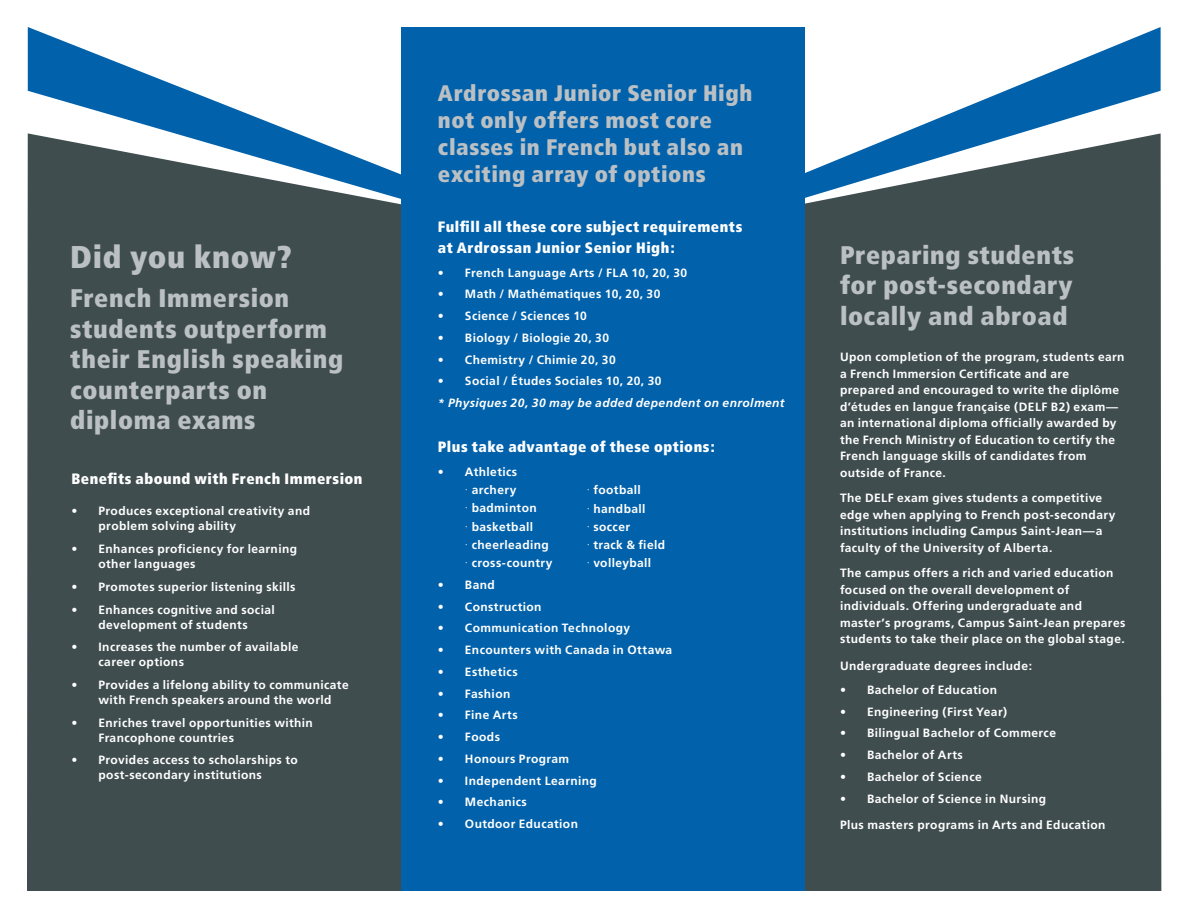
<style>
.page{position:relative;width:1188px;height:918px;background:#fff}
.page>*{position:absolute;margin:0;border:0;box-sizing:border-box;transform-origin:0 0}
._001_-_body_text{font:900 condensed 31.5px "Frutiger";letter-spacing:.02em;color:#bac0c4}
._001_-_body_text-2{font:900 condensed 25.5px/30.6px "Frutiger";letter-spacing:.025em;color:#bac0c4;text-align:justify}
._001_-_body_text-3{font:900 condensed 22.5px/27px "Frutiger";letter-spacing:.025em;color:#bac0c4}
._001_-_body_text-4{font:900 condensed 15px/21px "Frutiger";letter-spacing:.035em;color:#fff}
._001_-_body_text-5{font:700 12px/16.5px "Frutiger";letter-spacing:.035em;color:#fff}
._001_-_body_text-6{font:italic 700 12px "Frutiger";letter-spacing:.035em;color:#fff}
</style>
<div class="page">
<div style="left:27px;top:133px;width:375px;height:758px;background:#404d4f"></div>
<div style="left:805px;top:201px;width:356px;height:690px;background:#404d4f"></div>
<div style="left:402px;top:27px;width:403px;height:864px;background:#0161aa"></div>
<svg style="left:28px;top:27px;width:374px;height:174px"></svg>
<svg style="left:805px;top:27px;width:356px;height:174px"></svg>
<p class="_001_-_body_text" style="left:70px;top:237px;width:223px">Did you know?</p>
<p class="_001_-_body_text-2" style="left:70px;top:283px;width:274px;text-align:left">French Immersion students outperform their English speaking counterparts on diploma exams</p>
<p class="_001_-_body_text-4" style="left:72px;top:468px;width:293px">Benefits abound with French Immersion</p>
<p class="_001_-_body_text-5" style="left:99px;top:504px;width:213px;line-height:15px;text-indent:-27px">• Produces exceptional creativity and problem solving ability</p>
<p class="_001_-_body_text-5" style="left:99px;top:542px;width:200px;line-height:15px;text-indent:-27px">• Enhances proficiency for learning other languages</p>
<p class="_001_-_body_text-5" style="left:72px;top:579px;width:226px">• Promotes superior listening skills</p>
<p class="_001_-_body_text-5" style="left:72px;top:602px;width:205px;line-height:15px;text-align:center">• Enhances cognitive and social development of students</p>
<p class="_001_-_body_text-5" style="left:99px;top:640px;width:202px;line-height:15px;text-indent:-27px">• Increases the number of available career options</p>
<p class="_001_-_body_text-5" style="left:99px;top:677px;width:252px;line-height:15px;text-indent:-27px">• Provides a lifelong ability to communicate with French speakers around the world</p>
<p class="_001_-_body_text-5" style="left:99px;top:715px;width:216px;line-height:15px;text-indent:-27px">• Enriches travel opportunities within<br>Francophone countries</p>
<p class="_001_-_body_text-5" style="left:99px;top:753px;width:201px;line-height:15px;text-indent:-27px">• Provides access to scholarships to post-secondary institutions</p>
<p class="_001_-_body_text-3" style="left:438px;top:79px;width:316px">Ardrossan Junior Senior High not only offers most core classes in French but also an exciting array of options</p>
<p class="_001_-_body_text-4" style="left:438px;top:216px;width:306px">Fulfill all these core subject requirements at Ardrossan Junior Senior High:</p>
<p class="_001_-_body_text-5" style="left:438px;top:264px;width:251px">• French Language Arts / FLA 10, 20, 30</p>
<p class="_001_-_body_text-5" style="left:438px;top:286px;width:224px">• Math / Mathématiques 10, 20, 30</p>
<p class="_001_-_body_text-5" style="left:438px;top:308px;width:151px">• Science / Sciences 10</p>
<p class="_001_-_body_text-5" style="left:438px;top:329px;width:173px">• Biology / Biologie 20, 30</p>
<p class="_001_-_body_text-5" style="left:438px;top:351px;width:179px">• Chemistry / Chimie 20, 30</p>
<p class="_001_-_body_text-5" style="left:438px;top:373px;width:225px">• Social / Études Sociales 10, 20, 30</p>
<p class="_001_-_body_text-6" style="left:438px;top:396px;width:348px">* Physiques 20, 30 may be added dependent on enrolment</p>
<p class="_001_-_body_text-4" style="left:438px;top:436px;width:278px">Plus take advantage of these options:</p>
<p class="_001_-_body_text-5" style="left:438px;top:464px;width:81px">• Athletics</p>
<p class="_001_-_body_text-5" style="left:472px;top:482px;width:46px">archery</p>
<p class="_001_-_body_text-5" style="left:472px;top:500px;width:67px">badminton</p>
<p class="_001_-_body_text-5" style="left:472px;top:518px;width:63px">basketball</p>
<p class="_001_-_body_text-5" style="left:472px;top:537px;width:79px">cheerleading</p>
<p class="_001_-_body_text-5" style="left:472px;top:555px;width:82px">cross-country</p>
<p class="_001_-_body_text-5" style="left:438px;top:576px;width:58px">• Band</p>
<p class="_001_-_body_text-5" style="left:438px;top:598px;width:105px">• Construction</p>
<p class="_001_-_body_text-5" style="left:438px;top:620px;width:194px">• Communication Technology</p>
<p class="_001_-_body_text-5" style="left:438px;top:642px;width:236px">• Encounters with Canada in Ottawa</p>
<p class="_001_-_body_text-5" style="left:438px;top:663px;width:81px">• Esthetics</p>
<p class="_001_-_body_text-5" style="left:438px;top:685px;width:74px">• Fashion</p>
<p class="_001_-_body_text-5" style="left:438px;top:707px;width:81px">• Fine Arts</p>
<p class="_001_-_body_text-5" style="left:438px;top:729px;width:64px">• Foods</p>
<p class="_001_-_body_text-5" style="left:438px;top:750px;width:133px">• Honours Program</p>
<p class="_001_-_body_text-5" style="left:438px;top:772px;width:160px">• Independent Learning</p>
<p class="_001_-_body_text-5" style="left:438px;top:794px;width:91px">• Mechanics</p>
<p class="_001_-_body_text-5" style="left:438px;top:816px;width:142px">• Outdoor Education</p>
<p class="_001_-_body_text-5" style="left:593px;top:482px;width:49px">football</p>
<p class="_001_-_body_text-5" style="left:593px;top:500px;width:54px">handball</p>
<p class="_001_-_body_text-5" style="left:593px;top:518px;width:38px">soccer</p>
<p class="_001_-_body_text-5" style="left:593px;top:537px;width:73px">track &amp; field</p>
<p class="_001_-_body_text-5" style="left:593px;top:555px;width:59px">volleyball</p>
<p class="_001_-_body_text-2" style="left:840px;top:239px;width:236px">Preparing students for post-secondary locally and abroad</p>
<p class="_001_-_body_text-5" style="left:840px;top:349px;width:286px">Upon completion of the program, students earn a French Immersion Certificate and are prepared and encouraged to write the diplôme d’études en langue française (DELF B2) exam— an international diploma officially awarded by the French Ministry of Education to certify the French language skills of candidates from outside of France.</p>
<p class="_001_-_body_text-5" style="left:840px;top:490px;width:277px">The DELF exam gives students a competitive edge when applying to French post-secondary institutions including Campus Saint-Jean—a faculty of the University of Alberta.</p>
<p class="_001_-_body_text-5" style="left:840px;top:565px;width:287px">The campus offers a rich and varied education focused on the overall development of individuals. Offering undergraduate and master’s programs, Campus Saint-Jean prepares students to take their place on the global stage.</p>
<p class="_001_-_body_text-5" style="left:840px;top:658px;width:194px">Undergraduate degrees include:</p>
<p class="_001_-_body_text-5" style="left:840px;top:681px;width:159px">• Bachelor of Education</p>
<p class="_001_-_body_text-5" style="left:840px;top:703px;width:169px">• Engineering (First Year)</p>
<p class="_001_-_body_text-5" style="left:840px;top:725px;width:218px">• Bilingual Bachelor of Commerce</p>
<p class="_001_-_body_text-5" style="left:840px;top:747px;width:124px">• Bachelor of Arts</p>
<p class="_001_-_body_text-5" style="left:840px;top:768px;width:143px">• Bachelor of Science</p>
<p class="_001_-_body_text-5" style="left:840px;top:790px;width:208px">• Bachelor of Science in Nursing</p>
<p class="_001_-_body_text-5" style="left:840px;top:816px;width:267px">Plus masters programs in Arts and Education</p>
</div>
